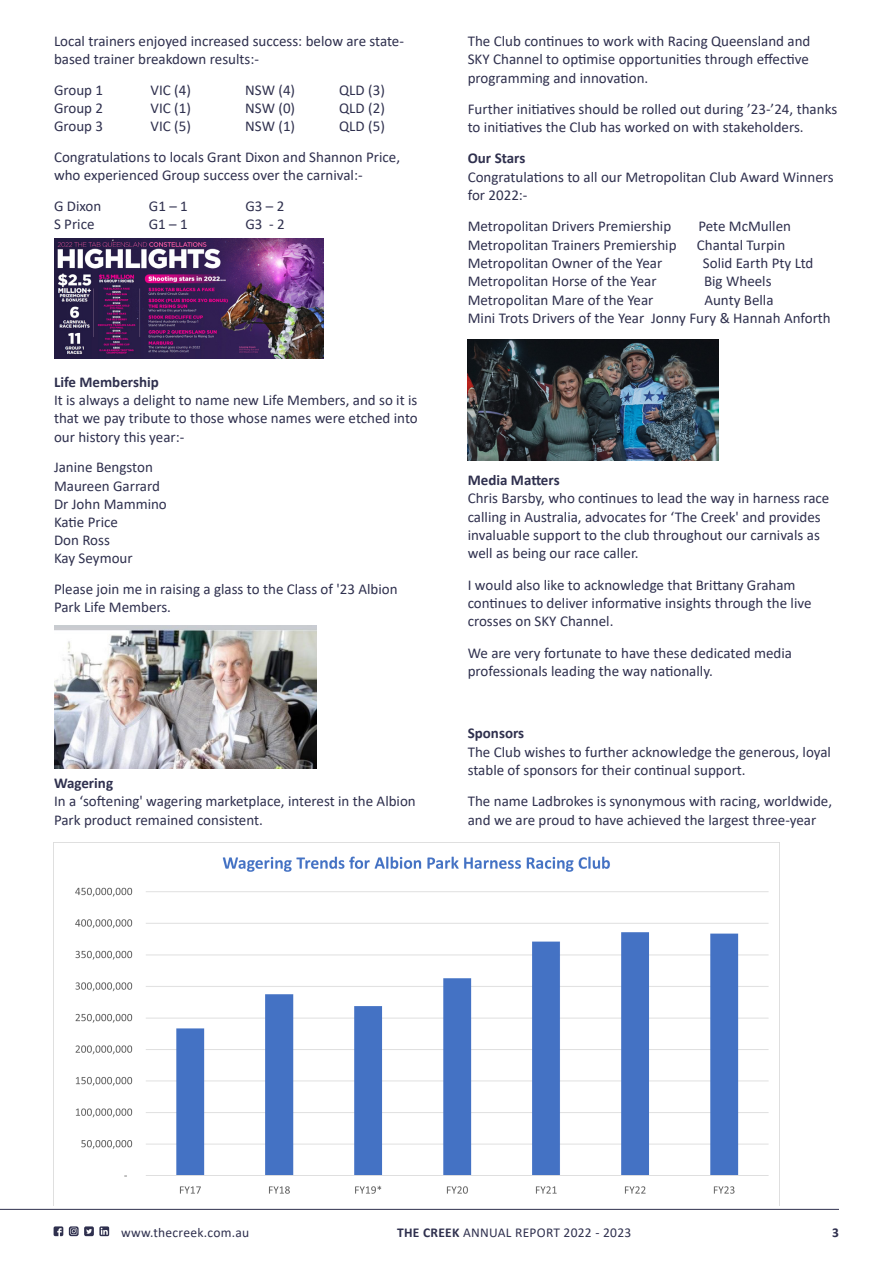
<style>
.page{position:relative;width:893px;height:1263px;background:#fff}
.page>*{position:absolute;margin:0;border:0;box-sizing:border-box;transform-origin:0 0}
.body_copy{font:15px/18.5px "Calibri";color:#2f304e}
.t1{font:13.5px "Calibri";letter-spacing:.02em;color:#2f304e}
.t2{font:700 13.5px "Calibri";color:#2f304e}
.s1{font-weight:700}
</style>
<div class="page">
<hr style="left:0;top:1209px;width:839px;height:1px;background:#2f304e">
<svg style="left:54px;top:1226px;width:9px;height:10px"></svg>
<svg style="left:69px;top:1226px;width:40px;height:10px"></svg>
<img style="left:54px;top:238px;width:269px;height:121px">
<img style="left:54px;top:625px;width:263px;height:143px">
<img style="left:54px;top:842px;width:725px;height:352px">
<img style="left:468px;top:340px;width:251px;height:120px">
<p class="body_copy" style="left:54px;top:31px;width:352px">Local trainers enjoyed increased success: below are state&shy;based trainer breakdown results:-</p>
<p class="body_copy" style="left:54px;top:80px;width:51px">Group 1</p>
<p class="body_copy" style="left:151px;top:80px;width:42px">VIC (4)</p>
<p class="body_copy" style="left:245px;top:80px;width:51px">NSW (4)</p>
<p class="body_copy" style="left:339px;top:80px;width:47px">QLD (3)</p>
<p class="body_copy" style="left:54px;top:98px;width:51px">Group 2</p>
<p class="body_copy" style="left:151px;top:98px;width:42px">VIC (1)</p>
<p class="body_copy" style="left:245px;top:98px;width:51px">NSW (0)</p>
<p class="body_copy" style="left:339px;top:98px;width:47px">QLD (2)</p>
<p class="body_copy" style="left:54px;top:117px;width:51px">Group 3</p>
<p class="body_copy" style="left:151px;top:117px;width:42px">VIC (5)</p>
<p class="body_copy" style="left:245px;top:117px;width:51px">NSW (1)</p>
<p class="body_copy" style="left:339px;top:117px;width:47px">QLD (5)</p>
<p class="body_copy" style="left:54px;top:148px;width:348px">Congratulations to locals Grant Dixon and Shannon Price, who experienced Group success over the carnival:-</p>
<p class="body_copy" style="left:54px;top:196px;width:49px">G Dixon</p>
<p class="body_copy" style="left:149px;top:196px;width:40px">G1 – 1</p>
<p class="body_copy" style="left:245px;top:196px;width:40px">G3 – 2</p>
<p class="body_copy" style="left:54px;top:215px;width:42px">S Price</p>
<p class="body_copy" style="left:149px;top:215px;width:40px">G1 – 1</p>
<p class="body_copy" style="left:245px;top:215px;width:41px">G3 - 2</p>
<p class="body_copy" style="left:54px;top:373px;width:365px"><span class="s1">Life Membership<br></span>It is always a delight to name new Life Members, and so it is that we pay tribute to those whose names were etched into our history this year:-</p>
<p class="body_copy" style="left:54px;top:458px;width:114px">Janine Bengston<br>Maureen Garrard<br>Dr John Mammino<br>Katie Price<br>Don Ross<br>Kay Seymour</p>
<p class="body_copy" style="left:54px;top:580px;width:345px">Please join me in raising a glass to the Class of '23 Albion<br>Park Life Members.</p>
<p class="body_copy" style="left:54px;top:774px;width:363px"><span class="s1">Wagering<br></span>In a ‘softening' wagering marketplace, interest in the Albion<br>Park product remained consistent.</p>
<p class="body_copy" style="left:468px;top:31px;width:344px;text-align:justify">The Club continues to work with Racing Queensland and SKY Channel to optimise opportunities through effective programming and innovation.</p>
<p class="body_copy" style="left:468px;top:99px;width:371px">Further initiatives should be rolled out during ’23-’24, thanks to initiatives the Club has worked on with stakeholders.</p>
<p class="body_copy" style="left:468px;top:149px;width:367px"><span class="s1">Our Stars<br></span>Congratulations to all our Metropolitan Club Award Winners for 2022:-</p>
<p class="body_copy" style="left:468px;top:217px;width:205px">Metropolitan Drivers Premiership</p>
<p class="body_copy" style="left:698px;top:217px;width:94px">Pete McMullen</p>
<p class="body_copy" style="left:468px;top:235px;width:210px">Metropolitan Trainers Premiership</p>
<p class="body_copy" style="left:697px;top:235px;width:90px">Chantal Turpin</p>
<p class="body_copy" style="left:468px;top:253px;width:196px">Metropolitan Owner of the Year</p>
<p class="body_copy" style="left:703px;top:253px;width:112px">Solid Earth Pty Ltd</p>
<p class="body_copy" style="left:468px;top:272px;width:190px">Metropolitan Horse of the Year</p>
<p class="body_copy" style="left:704px;top:272px;width:69px">Big Wheels</p>
<p class="body_copy" style="left:468px;top:290px;width:187px">Metropolitan Mare of the Year</p>
<p class="body_copy" style="left:468px;top:290px;width:365px;text-indent:237px">Aunty Bella<br>Mini Trots Drivers of the Year Jonny Fury &amp; Hannah Anforth</p>
<p class="body_copy" style="left:468px;top:470px;width:363px"><span class="s1">Media Matters<br></span>Chris Barsby, who continues to lead the way in harness race calling in Australia, advocates for ‘The Creek' and provides invaluable support to the club throughout our carnivals as well as being our race caller.</p>
<p class="body_copy" style="left:468px;top:575px;width:345px">I would also like to acknowledge that Brittany Graham continues to deliver informative insights through the live crosses on SKY Channel.</p>
<p class="body_copy" style="left:468px;top:643px;width:326px">We are very fortunate to have these dedicated media professionals leading the way nationally.</p>
<p class="body_copy" style="left:468px;top:724px;width:365px"><span class="s1">Sponsors<br></span>The Club wishes to further acknowledge the generous, loyal stable of sponsors for their continual support.</p>
<p class="body_copy" style="left:468px;top:792px;width:366px">The name Ladbrokes is synonymous with racing, worldwide, and we are proud to have achieved the largest three-year</p>
<p class="t1" style="left:121px;top:1223px;width:130px">www.thecreek.com.au</p>
<p class="t1" style="left:397px;top:1223px;width:236px"><span class="s1">THE CREEK</span> ANNUAL REPORT 2022 - 2023</p>
<p class="t2" style="left:832px;top:1222px;width:8px">3</p>
</div>
